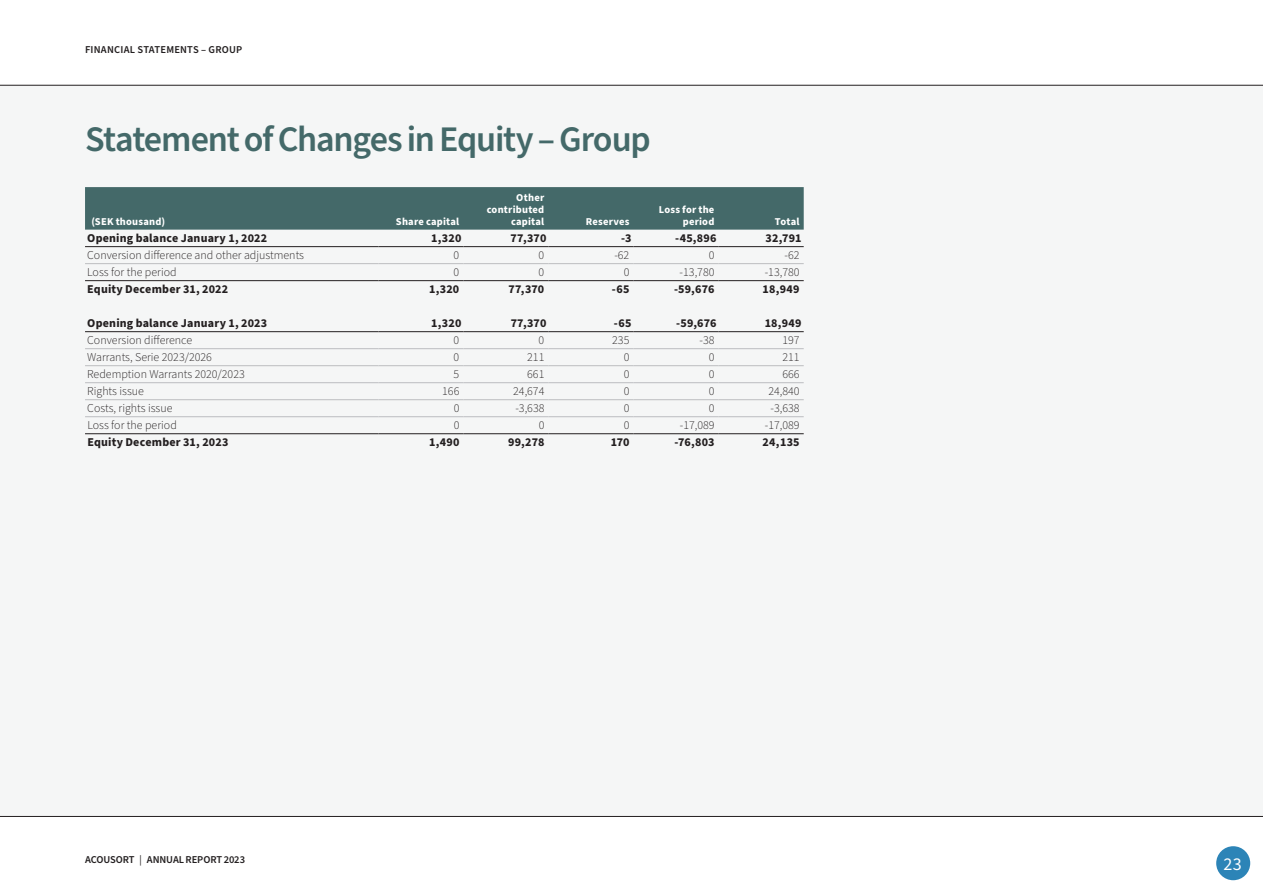
<style>
.page{position:relative;width:1263px;height:893px;background:#fff}
.page>*{position:absolute;margin:0;border:0;box-sizing:border-box;transform-origin:0 0}
.t1{font:600 36px "Source Sans Pro";letter-spacing:-.035em;color:#446969}
.t2{font:18px "Source Sans Pro";color:#fff}
.t3{font:300 12px "Source Sans Pro";color:#231f20}
.t4{font:700 12px "Source Sans Pro";letter-spacing:.015em;color:#231f20}
.t5{font:700 10.5px/12px "Source Sans Pro";letter-spacing:.02em;color:#fff;text-align:right}
.t6{font:600 10.5px "Source Sans Pro";color:#231f20}
.t7{font:600 10.5px "Source Sans Pro";letter-spacing:.02em;color:#231f20}
.s1{font-family:"The Sans B W4";font-weight:300}
</style>
<div class="page">
<div style="left:1216px;top:846px;width:34px;height:34px;background:#2c84b7;border-radius:50%"></div>
<div style="left:0;top:85px;width:1263px;height:732px;background:#f5f6f6"></div>
<div style="left:85px;top:187px;width:719px;height:43px;background:#446969"></div>
<hr style="left:378px;top:246px;width:85px;height:1px;background:#231f20">
<hr style="left:463px;top:246px;width:86px;height:1px;background:#231f20">
<hr style="left:549px;top:246px;width:85px;height:1px;background:#231f20">
<hr style="left:634px;top:246px;width:85px;height:1px;background:#231f20">
<hr style="left:719px;top:246px;width:85px;height:1px;background:#231f20">
<hr style="left:85px;top:246px;width:293px;height:1px;background:#231f20">
<hr style="left:85px;top:280px;width:293px;height:1px;background:#231f20">
<hr style="left:378px;top:280px;width:85px;height:1px;background:#231f20">
<hr style="left:463px;top:280px;width:86px;height:1px;background:#231f20">
<hr style="left:549px;top:280px;width:85px;height:1px;background:#231f20">
<hr style="left:634px;top:280px;width:85px;height:1px;background:#231f20">
<hr style="left:719px;top:280px;width:85px;height:1px;background:#231f20">
<hr style="left:85px;top:331px;width:293px;height:1px;background:#231f20">
<hr style="left:378px;top:331px;width:85px;height:1px;background:#231f20">
<hr style="left:463px;top:331px;width:86px;height:1px;background:#231f20">
<hr style="left:549px;top:331px;width:85px;height:1px;background:#231f20">
<hr style="left:634px;top:331px;width:85px;height:1px;background:#231f20">
<hr style="left:719px;top:331px;width:85px;height:1px;background:#231f20">
<hr style="left:85px;top:263px;width:293px;height:1px;background:#bcbdc0">
<hr style="left:85px;top:433px;width:293px;height:1px;background:#231f20">
<hr style="left:378px;top:263px;width:85px;height:1px;background:#bcbdc0">
<hr style="left:378px;top:433px;width:85px;height:1px;background:#231f20">
<hr style="left:463px;top:433px;width:86px;height:1px;background:#231f20">
<hr style="left:549px;top:433px;width:85px;height:1px;background:#231f20">
<hr style="left:634px;top:433px;width:85px;height:1px;background:#231f20">
<hr style="left:719px;top:433px;width:85px;height:1px;background:#231f20">
<hr style="left:463px;top:263px;width:86px;height:1px;background:#bcbdc0">
<hr style="left:549px;top:263px;width:85px;height:1px;background:#bcbdc0">
<hr style="left:634px;top:263px;width:85px;height:1px;background:#bcbdc0">
<hr style="left:719px;top:263px;width:85px;height:1px;background:#bcbdc0">
<hr style="left:85px;top:348px;width:293px;height:1px;background:#bcbdc0">
<hr style="left:85px;top:365px;width:293px;height:1px;background:#bcbdc0">
<hr style="left:85px;top:382px;width:293px;height:1px;background:#bcbdc0">
<hr style="left:85px;top:399px;width:293px;height:1px;background:#bcbdc0">
<hr style="left:85px;top:416px;width:293px;height:1px;background:#bcbdc0">
<hr style="left:378px;top:348px;width:85px;height:1px;background:#bcbdc0">
<hr style="left:378px;top:365px;width:85px;height:1px;background:#bcbdc0">
<hr style="left:378px;top:382px;width:85px;height:1px;background:#bcbdc0">
<hr style="left:378px;top:399px;width:85px;height:1px;background:#bcbdc0">
<hr style="left:378px;top:416px;width:85px;height:1px;background:#bcbdc0">
<hr style="left:463px;top:348px;width:86px;height:1px;background:#bcbdc0">
<hr style="left:549px;top:348px;width:85px;height:1px;background:#bcbdc0">
<hr style="left:634px;top:348px;width:85px;height:1px;background:#bcbdc0">
<hr style="left:463px;top:365px;width:86px;height:1px;background:#bcbdc0">
<hr style="left:549px;top:365px;width:85px;height:1px;background:#bcbdc0">
<hr style="left:634px;top:365px;width:85px;height:1px;background:#bcbdc0">
<hr style="left:463px;top:382px;width:86px;height:1px;background:#bcbdc0">
<hr style="left:549px;top:382px;width:85px;height:1px;background:#bcbdc0">
<hr style="left:634px;top:382px;width:85px;height:1px;background:#bcbdc0">
<hr style="left:463px;top:399px;width:86px;height:1px;background:#bcbdc0">
<hr style="left:549px;top:399px;width:85px;height:1px;background:#bcbdc0">
<hr style="left:634px;top:399px;width:85px;height:1px;background:#bcbdc0">
<hr style="left:463px;top:416px;width:86px;height:1px;background:#bcbdc0">
<hr style="left:549px;top:416px;width:85px;height:1px;background:#bcbdc0">
<hr style="left:634px;top:416px;width:85px;height:1px;background:#bcbdc0">
<hr style="left:719px;top:348px;width:85px;height:1px;background:#bcbdc0">
<hr style="left:719px;top:365px;width:85px;height:1px;background:#bcbdc0">
<hr style="left:719px;top:382px;width:85px;height:1px;background:#bcbdc0">
<hr style="left:719px;top:399px;width:85px;height:1px;background:#bcbdc0">
<hr style="left:719px;top:416px;width:85px;height:1px;background:#bcbdc0">
<p class="t7" style="left:85px;top:43px;width:159px">FINANCIAL STATEMENTS – GROUP</p>
<h1 class="t1" style="left:85px;top:115px;width:567px">Statement of Changes in Equity – Group</h1>
<p class="t5" style="left:91px;top:216px;width:75px">(SEK thousand)</p>
<p class="t5" style="left:396px;top:216px;width:65px">Share capital</p>
<p class="t5" style="left:487px;top:192px;width:59px">Other contributed capital</p>
<p class="t5" style="left:586px;top:216px;width:45px">Reserves</p>
<p class="t5" style="left:659px;top:204px;width:57px">Loss for the period</p>
<p class="t5" style="left:775px;top:216px;width:26px">Total</p>
<p class="t4" style="left:87px;top:230px;width:181px">Opening balance January 1, 2022</p>
<p class="t4" style="left:431px;top:230px;width:32px">1,320</p>
<p class="t4" style="left:511px;top:230px;width:37px">77,370</p>
<p class="t4" style="left:621px;top:230px;width:12px">-3</p>
<p class="t4" style="left:675px;top:230px;width:43px">-45,896</p>
<p class="t4" style="left:765px;top:230px;width:38px">32,791</p>
<p class="t3" style="left:87px;top:247px;width:218px">Conversion difference and other adjustments</p>
<p class="t3" style="left:453px;top:247px;width:7px">0</p>
<p class="t3" style="left:539px;top:247px;width:7px">0</p>
<p class="t3" style="left:614px;top:247px;width:17px">-62</p>
<p class="t3" style="left:709px;top:247px;width:7px">0</p>
<p class="t3" style="left:784px;top:247px;width:17px">-62</p>
<p class="t3" style="left:87px;top:264px;width:91px">Loss for the period</p>
<p class="t3" style="left:454px;top:264px;width:7px">0</p>
<p class="t3" style="left:539px;top:264px;width:7px">0</p>
<p class="t3" style="left:624px;top:264px;width:7px">0</p>
<p class="t3" style="left:680px;top:264px;width:36px">-13,780</p>
<p class="t3" style="left:765px;top:264px;width:36px">-13,780</p>
<p class="t4" style="left:87px;top:281px;width:143px">Equity December 31, 2022</p>
<p class="t4" style="left:429px;top:281px;width:32px">1,320</p>
<p class="t4" style="left:509px;top:281px;width:37px">77,370</p>
<p class="t4" style="left:612px;top:281px;width:19px">-65</p>
<p class="t4" style="left:674px;top:281px;width:42px">-59,676</p>
<p class="t4" style="left:763px;top:281px;width:38px">18,949</p>
<p class="t4" style="left:87px;top:315px;width:182px">Opening balance January 1, 2023</p>
<p class="t4" style="left:431px;top:315px;width:32px">1,320</p>
<p class="t4" style="left:511px;top:315px;width:37px">77,370</p>
<p class="t4" style="left:614px;top:315px;width:19px">-65</p>
<p class="t4" style="left:676px;top:315px;width:42px">-59,676</p>
<p class="t4" style="left:765px;top:315px;width:38px">18,949</p>
<p class="t3" style="left:87px;top:332px;width:106px">Conversion difference</p>
<p class="t3" style="left:454px;top:332px;width:7px">0</p>
<p class="t3" style="left:539px;top:332px;width:7px">0</p>
<p class="t3" style="left:612px;top:332px;width:19px">235</p>
<p class="t3" style="left:699px;top:332px;width:17px">-38</p>
<p class="t3" style="left:782px;top:332px;width:19px">197</p>
<p class="t3" style="left:87px;top:349px;width:126px">Warrants, Serie 2023/2026</p>
<p class="t3" style="left:454px;top:349px;width:7px">0</p>
<p class="t3" style="left:527px;top:349px;width:19px">211</p>
<p class="t3" style="left:624px;top:349px;width:7px">0</p>
<p class="t3" style="left:709px;top:349px;width:7px">0</p>
<p class="t3" style="left:782px;top:349px;width:19px">211</p>
<p class="t3" style="left:87px;top:366px;width:159px">Redemption Warrants 2020/2023</p>
<p class="t3" style="left:454px;top:366px;width:7px">5</p>
<p class="t3" style="left:527px;top:366px;width:19px">661</p>
<p class="t3" style="left:624px;top:366px;width:7px">0</p>
<p class="t3" style="left:709px;top:366px;width:7px">0</p>
<p class="t3" style="left:782px;top:366px;width:19px">666</p>
<p class="t3" style="left:87px;top:383px;width:58px">Rights issue</p>
<p class="t3" style="left:442px;top:383px;width:19px">166</p>
<p class="t3" style="left:513px;top:383px;width:33px">24,674</p>
<p class="t3" style="left:624px;top:383px;width:7px">0</p>
<p class="t3" style="left:709px;top:383px;width:7px">0</p>
<p class="t3" style="left:768px;top:383px;width:33px">24,840</p>
<p class="t3" style="left:87px;top:400px;width:87px">Costs, rights issue</p>
<p class="t3" style="left:454px;top:400px;width:7px">0</p>
<p class="t3" style="left:515px;top:400px;width:31px">-3,638</p>
<p class="t3" style="left:624px;top:400px;width:7px">0</p>
<p class="t3" style="left:709px;top:400px;width:7px">0</p>
<p class="t3" style="left:770px;top:400px;width:31px">-3,638</p>
<p class="t3" style="left:87px;top:417px;width:91px">Loss for the period</p>
<p class="t3" style="left:454px;top:417px;width:7px">0</p>
<p class="t3" style="left:539px;top:417px;width:7px">0</p>
<p class="t3" style="left:624px;top:417px;width:7px">0</p>
<p class="t3" style="left:680px;top:417px;width:36px">-17,089</p>
<p class="t3" style="left:765px;top:417px;width:36px">-17,089</p>
<p class="t4" style="left:87px;top:434px;width:143px">Equity December 31, 2023</p>
<p class="t4" style="left:429px;top:434px;width:32px">1,490</p>
<p class="t4" style="left:508px;top:434px;width:38px">99,278</p>
<p class="t4" style="left:611px;top:434px;width:20px">170</p>
<p class="t4" style="left:674px;top:434px;width:42px">-76,803</p>
<p class="t4" style="left:763px;top:434px;width:39px">24,135</p>
<p class="t6" style="left:85px;top:852px;width:162px">ACOUSORT <span class="s1">|</span> ANNUAL REPORT 2023</p>
<h2 class="t2" style="left:1223px;top:852px;width:20px">23</h2>
</div>
